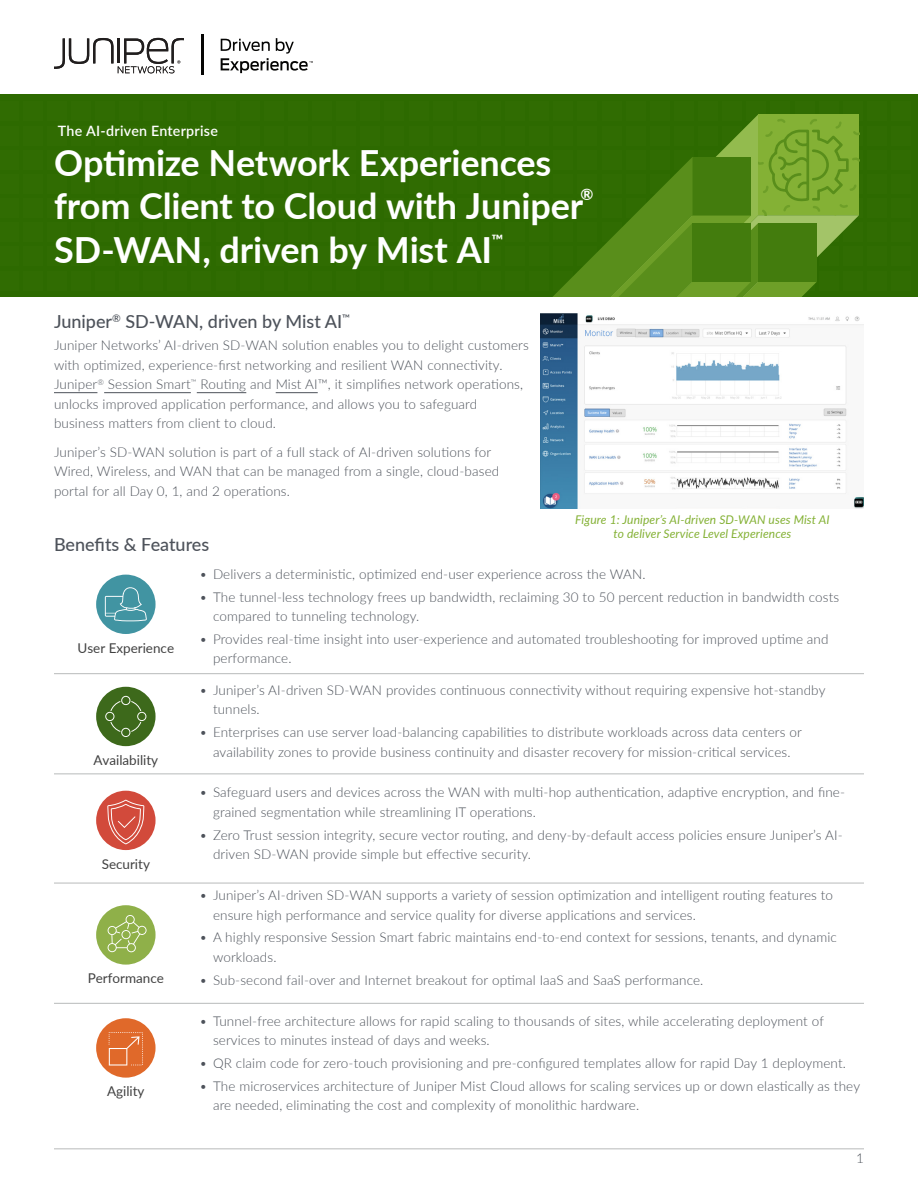
<style>
.page{position:relative;width:918px;height:1188px;background:#fff}
.page>*{position:absolute;margin:0;border:0;box-sizing:border-box;transform-origin:0 0}
.t1{font:700 36px/43.5px "Lato";letter-spacing:-.005em;color:#fff}
.t2{font:500 18px "Lato";color:#4d525a}
.t3{font:700 15.75px "Lato";color:#fff}
.t4{font:600 14.25px "Lato";letter-spacing:.02em;color:#fff}
.t5{font:300 13.5px/19.5px "Lato";letter-spacing:.01em;color:#4d525a}
.t6{font:13.5px "Lato";color:#414141}
.Figure_Caption{font:italic 12px/13.5px "Lato";letter-spacing:.01em;color:#84b135;text-align:center}
</style>
<div class="page">
<div style="left:0;top:94px;width:918px;height:203px;background:#2d6a00"></div>
<svg style="left:553px;top:114px;width:306px;height:183px"></svg>
<div style="left:693px;top:223px;width:58px;height:59px;background:#437c0d"></div>
<hr style="left:201px;top:34px;width:2px;height:40px;background:#050504">
<svg style="left:54px;top:38px;width:130px;height:35px"></svg>
<svg style="left:221px;top:38px;width:92px;height:35px"></svg>
<hr style="left:54px;top:392px;width:43px;height:1px;background:#4d525a">
<hr style="left:104px;top:392px;width:87px;height:1px;background:#4d525a">
<hr style="left:197px;top:392px;width:49px;height:1px;background:#4d525a">
<hr style="left:276px;top:392px;width:42px;height:1px;background:#4d525a">
<img style="left:540px;top:313px;width:324px;height:196px">
<div style="left:96px;top:575px;width:60px;height:59px;background:#4194a2;border-radius:50%"></div>
<svg style="left:105px;top:587px;width:42px;height:34px"></svg>
<div style="left:96px;top:905px;width:60px;height:60px;background:#8fb049;border-radius:50%"></div>
<svg style="left:108px;top:915px;width:39px;height:37px"></svg>
<div style="left:96px;top:1018px;width:60px;height:60px;background:#e0692a;border-radius:50%"></div>
<svg style="left:109px;top:1032px;width:34px;height:34px"></svg>
<div style="left:96px;top:791px;width:60px;height:59px;background:#d24a3b;border-radius:50%"></div>
<svg style="left:107px;top:800px;width:37px;height:44px"></svg>
<div style="left:96px;top:687px;width:60px;height:59px;background:#3d691b;border-radius:50%"></div>
<svg style="left:105px;top:696px;width:41px;height:41px"></svg>
<hr style="left:54px;top:673px;width:810px;height:1px;background:#b8baba">
<hr style="left:54px;top:773px;width:810px;height:1px;background:#b8baba">
<hr style="left:54px;top:883px;width:810px;height:1px;background:#b8baba">
<hr style="left:54px;top:1003px;width:810px;height:1px;background:#b8baba">
<hr style="left:54px;top:1148px;width:810px;height:1px;background:#b8baba">
<h2 class="t4" style="left:58px;top:121px;width:162px">The AI-driven Enterprise</h2>
<h2 class="t1" style="left:54px;top:139px;width:531px">Optimize Network Experiences from Client to Cloud with Juniper</h2>
<h2 class="t3" style="left:581px;top:182px;width:14px">®</h2>
<h2 class="t1" style="left:54px;top:226px;width:440px">SD-WAN, driven by Mist AI</h2>
<h2 class="t3" style="left:491px;top:229px;width:13px">™</h2>
<h1 class="t2" style="left:54px;top:308px;width:298px">Juniper<sup>®</sup> SD-WAN, driven by Mist AI<sup>™</sup></h1>
<p class="t5" style="left:54px;top:335px;width:476px">Juniper Networks’ AI-driven SD-WAN solution enables you to delight customers with optimized, experience-first networking and resilient WAN connectivity.<br>Juniper<sup>®</sup> Session Smart<sup>™</sup> Routing and Mist AI™, it simplifies network operations, unlocks improved application performance, and allows you to safeguard business matters from client to cloud.</p>
<p class="t5" style="left:54px;top:441px;width:447px">Juniper’s SD-WAN solution is part of a full stack of AI-driven solutions for<br>Wired, Wireless, and WAN that can be managed from a single, cloud-based portal for all Day 0, 1, and 2 operations.</p>
<h1 class="t2" style="left:54px;top:531px;width:157px">Benefits &amp; Features</h1>
<p class="t5" style="left:200px;top:564px;width:448px">• Delivers a deterministic, optimized end-user experience across the WAN.</p>
<p class="t5" style="left:213px;top:587px;width:628px;text-indent:-14px">• The tunnel-less technology frees up bandwidth, reclaiming 30 to 50 percent reduction in bandwidth costs compared to tunneling technology.</p>
<p class="t5" style="left:213px;top:629px;width:617px;text-indent:-14px">• Provides real-time insight into user-experience and automated troubleshooting for improved uptime and performance.</p>
<p class="t5" style="left:213px;top:680px;width:614px;text-indent:-14px">• Juniper’s AI-driven SD-WAN provides continuous connectivity without requiring expensive hot-standby tunnels.</p>
<p class="t5" style="left:200px;top:722px;width:604px;text-align:center">• Enterprises can use server load-balancing capabilities to distribute workloads across data centers or availability zones to provide business continuity and disaster recovery for mission-critical services.</p>
<p class="t5" style="left:213px;top:782px;width:634px;text-indent:-14px">• Safeguard users and devices across the WAN with multi-hop authentication, adaptive encryption, and fine&shy;grained segmentation while streamlining IT operations.</p>
<p class="t5" style="left:213px;top:825px;width:631px;text-indent:-14px">• Zero Trust session integrity, secure vector routing, and deny-by-default access policies ensure Juniper’s AI&shy;driven SD-WAN provide simple but effective security.</p>
<p class="t5" style="left:213px;top:885px;width:622px;text-indent:-14px">• Juniper’s AI-driven SD-WAN supports a variety of session optimization and intelligent routing features to ensure high performance and service quality for diverse applications and services.</p>
<p class="t5" style="left:213px;top:927px;width:625px;text-indent:-14px">• A highly responsive Session Smart fabric maintains end-to-end context for sessions, tenants, and dynamic workloads.</p>
<p class="t5" style="left:200px;top:970px;width:505px">• Sub-second fail-over and Internet breakout for optimal IaaS and SaaS performance.</p>
<p class="t5" style="left:213px;top:1011px;width:612px;text-indent:-14px">• Tunnel-free architecture allows for rapid scaling to thousands of sites, while accelerating deployment of services to minutes instead of days and weeks.</p>
<p class="t5" style="left:200px;top:1053px;width:648px">• QR claim code for zero-touch provisioning and pre-configured templates allow for rapid Day 1 deployment.</p>
<p class="t5" style="left:213px;top:1076px;width:649px;text-indent:-14px">• The microservices architecture of Juniper Mist Cloud allows for scaling services up or down elastically as they are needed, eliminating the cost and complexity of monolithic hardware.</p>
<p class="Figure_Caption" style="left:575px;top:513px;width:256px">Figure 1: Juniper’s AI-driven SD-WAN uses Mist AI to deliver Service Level Experiences</p>
<p class="t6" style="left:78px;top:638px;width:98px">User Experience</p>
<p class="t6" style="left:93px;top:750px;width:66px">Availability</p>
<p class="t6" style="left:102px;top:854px;width:50px">Security</p>
<p class="t6" style="left:88px;top:969px;width:78px">Performance</p>
<p class="t6" style="left:107px;top:1082px;width:39px">Agility</p>
<p class="t5" style="left:856px;top:1148px;width:9px">1</p>
</div>
